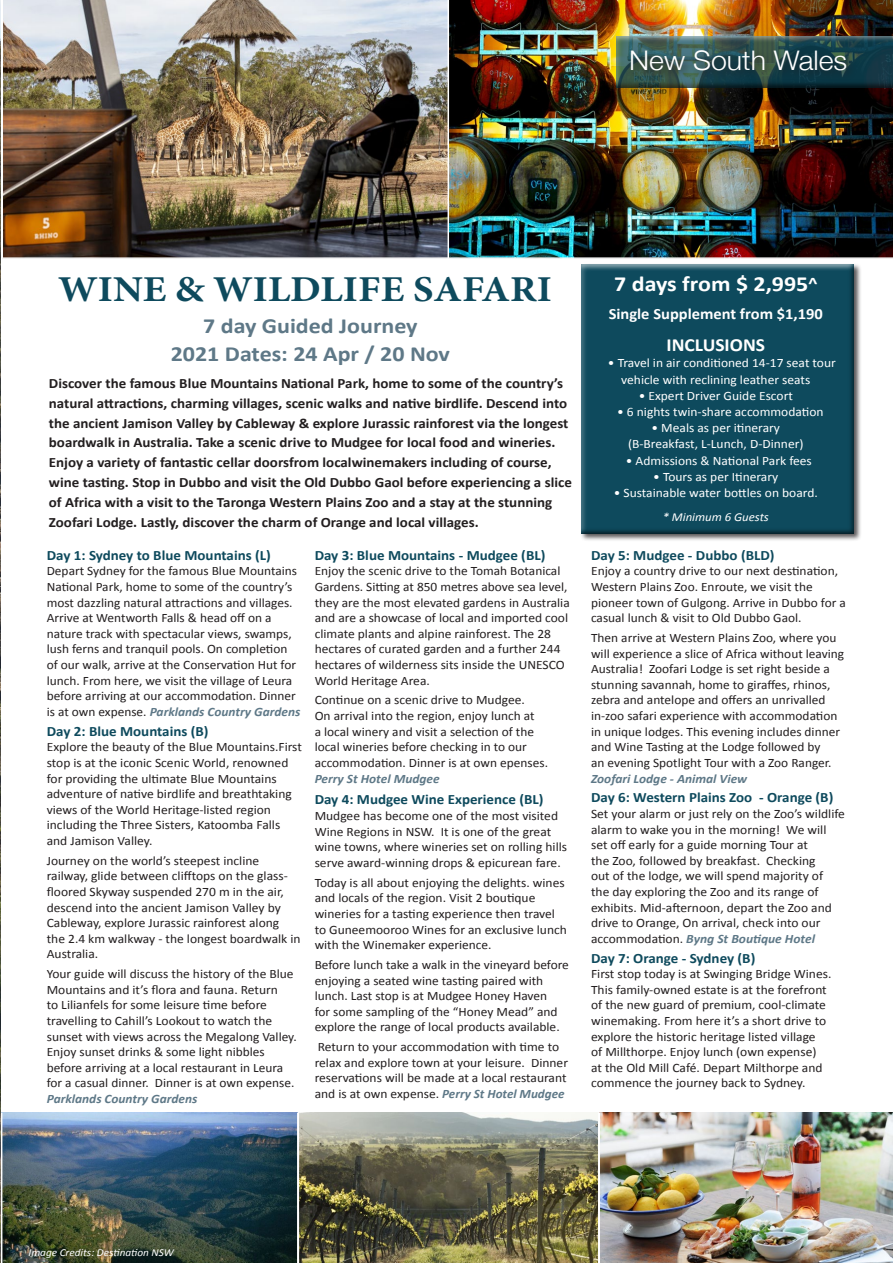
<style>
.page{position:relative;width:893px;height:1263px;background:#fff}
.page>*{position:absolute;margin:0;border:0;box-sizing:border-box;transform-origin:0 0}
.t1{font:700 36.45px "Minion Pro";color:#0e4a5d;scale:1.11 1}
.t2{font:300 27px "Helvetica Neue";color:#fff;scale:1.06 1}
.t3{font:700 21.6px "Calibri";color:#5e7887;scale:1.11 1}
.t4{font:700 21.6px "Calibri";color:#fff;scale:1.11 1}
.t5{font:700 18.6px "Calibri";color:#fff;scale:1.05 1}
.t6{font:700 15.6px "Calibri";color:#fff;scale:1.05 1}
.t7{font:700 14.25px/19.8px "Calibri";color:#231f20;scale:1.05 1}
.t8{font:700 14.25px "Calibri";color:#0e4a5d;scale:1.05 1}
.t9{font:12.9px/15.6px "Calibri";color:#231f20;scale:1.05 1}
.t10{font:12.9px/15.6px "Calibri";color:#231f20;scale:1.04 1}
.t11{font:12.9px/16.2px "Calibri";color:#fff;scale:1.05 1}
.t12{font:italic 12.15px "Calibri";color:#fff;scale:1.05 1}
.t13{font:italic 10.65px "Calibri";color:#fff;scale:1.05 1}
.s1{font-weight:700;font-style:italic;color:#5e7887}
.s2{font-size:16.2px}
</style>
<div class="page">
<img style="left:0;top:0;width:1px;height:1263px">
<div style="left:580px;top:263px;width:281px;height:279px;background:#231f20;opacity:.75"></div>
<div style="left:581px;top:264px;width:275px;height:272px;background:#0e4a5d"></div>
<img style="left:2px;top:0;width:446px;height:259px">
<img style="left:448px;top:0;width:445px;height:259px">
<div style="left:615px;top:35px;width:278px;height:53px;background:#231f20;opacity:.75"></div>
<div style="left:626px;top:45px;width:231px;height:37px;background:#231f20;opacity:.75"></div>
<img style="left:1px;top:1112px;width:297px;height:151px">
<img style="left:299px;top:1112px;width:299px;height:151px">
<img style="left:599px;top:1112px;width:294px;height:151px">
<p class="t2" style="left:629px;top:39px;width:207px">New South Wales</p>
<p class="t1" style="left:58px;top:264px;width:447px">WINE &amp; WILDLIFE SAFARI</p>
<p class="t3" style="left:203px;top:312px;width:195px">7 day Guided Journey</p>
<p class="t3" style="left:171px;top:341px;width:253px">2021 Dates: 24 Apr / 20 Nov</p>
<p class="t7" style="left:49px;top:372px;width:500px">Discover the famous Blue Mountains National Park, home to some of the country’s natural attractions, charming villages, scenic walks and native birdlife. Descend into the ancient Jamison Valley by Cableway &amp; explore Jurassic rainforest via the longest boardwalk in Australia. Take a scenic drive to Mudgee for local food and wineries.<br>Enjoy a variety of fantastic cellar doorsfrom localwinemakers including of course, wine tasting. Stop in Dubbo and visit the Old Dubbo Gaol before experiencing a slice of Africa with a visit to the Taronga Western Plains Zoo and a stay at the stunning Zoofari Lodge. Lastly, discover the charm of Orange and local villages.</p>
<p class="t8" style="left:47px;top:546px;width:215px">Day 1: Sydney to Blue Mountains (L)</p>
<p class="t10" style="left:47px;top:563px;width:245px">Depart Sydney for the famous Blue Mountains National Park, home to some of the country’s most dazzling natural attractions and villages.<br>Arrive at Wentworth Falls &amp; head off on a nature track with spectacular views, swamps, lush ferns and tranquil pools. On completion of our walk, arrive at the Conservation Hut for lunch. From here, we visit the village of Leura before arriving at our accommodation. Dinner is at own expense. <span class="s1">Parklands Country Gardens</span></p>
<p class="t8" style="left:47px;top:722px;width:156px">Day 2: Blue Mountains (B)</p>
<p class="t9" style="left:47px;top:739px;width:244px">Explore the beauty of the Blue Mountains.First stop is at the iconic Scenic World, renowned for providing the ultimate Blue Mountains adventure of native birdlife and breathtaking views of the World Heritage-listed region including the Three Sisters, Katoomba Falls and Jamison Valley.</p>
<p class="t9" style="left:47px;top:852px;width:243px">Journey on the world’s steepest incline railway, glide between clifftops on the glass&shy;floored Skyway suspended 270 m in the air, descend into the ancient Jamison Valley by Cableway, explore Jurassic rainforest along the 2.4 km walkway - the longest boardwalk in Australia.</p>
<p class="t9" style="left:47px;top:965px;width:240px">Your guide will discuss the history of the Blue Mountains and it’s flora and fauna. Return<br>to Lilianfels for some leisure time before travelling to Cahill’s Lookout to watch the sunset with views across the Megalong Valley.<br>Enjoy sunset drinks &amp; some light nibbles before arriving at a local restaurant in Leura for a casual dinner. Dinner is at own expense.<br><span class="s1">Parklands Country Gardens</span></p>
<p class="t8" style="left:315px;top:546px;width:221px">Day 3: Blue Mountains - Mudgee (BL)</p>
<p class="t10" style="left:315px;top:563px;width:247px">Enjoy the scenic drive to the Tomah Botanical Gardens. Sitting at 850 metres above sea level, they are the most elevated gardens in Australia and are a showcase of local and imported cool climate plants and alpine rainforest. The 28 hectares of curated garden and a further 244 hectares of wilderness sits inside the UNESCO World Heritage Area.</p>
<p class="t9" style="left:315px;top:692px;width:224px">Continue on a scenic drive to Mudgee.<br>On arrival into the region, enjoy lunch at<br>a local winery and visit a selection of the local wineries before checking in to our accommodation. Dinner is at own epenses.<br><span class="s1">Perry St Hotel Mudgee</span></p>
<p class="t8" style="left:315px;top:791px;width:219px">Day 4: Mudgee Wine Experience (BL)</p>
<p class="t9" style="left:315px;top:807px;width:233px">Mudgee has become one of the most visited<br>Wine Regions in NSW. It is one of the great</p>
<p class="t9" style="left:315px;top:838px;width:242px">wine towns, where wineries set on rolling hills serve award-winning drops &amp; epicurean fare.</p>
<p class="t9" style="left:315px;top:874px;width:242px">Today is all about enjoying the delights. wines and locals of the region. Visit 2 boutique wineries for a tasting experience then travel to Guneemooroo Wines for an exclusive lunch with the Winemaker experience.</p>
<p class="t10" style="left:315px;top:956px;width:246px">Before lunch take a walk in the vineyard before enjoying a seated wine tasting paired with lunch. Last stop is at Mudgee Honey Haven<br>for some sampling of the “Honey Mead” and explore the range of local products available.</p>
<p class="t9" style="left:315px;top:1038px;width:243px">Return to your accommodation with time to relax and explore town at your leisure. Dinner reservations will be made at a local restaurant and is at own expense. <span class="s1">Perry St Hotel Mudgee</span></p>
<p class="t4" style="left:614px;top:270px;width:185px">7 days from $ 2,995<span class="s2">^</span></p>
<p class="t6" style="left:609px;top:304px;width:206px">Single Supplement from $1,190</p>
<p class="t5" style="left:666px;top:333px;width:95px">INCLUSIONS</p>
<p class="t11" style="left:621px;top:354px;width:206px;text-indent:-13px">• Travel in air conditioned 14-17 seat tour vehicle with reclining leather seats</p>
<p class="t11" style="left:639px;top:387px;width:148px">• Expert Driver Guide Escort</p>
<p class="t11" style="left:617px;top:403px;width:198px">• 6 nights twin-share accommodation</p>
<p class="t11" style="left:651px;top:419px;width:124px">• Meals as per itinerary</p>
<p class="t11" style="left:628px;top:435px;width:169px">(B-Breakfast, L-Lunch, D-Dinner)</p>
<p class="t11" style="left:626px;top:452px;width:179px">• Admissions &amp; National Park fees</p>
<p class="t11" style="left:653px;top:468px;width:121px">• Tours as per Itinerary</p>
<p class="t11" style="left:614px;top:484px;width:196px">• Sustainable water bottles on board.</p>
<p class="t12" style="left:663px;top:509px;width:103px">* Minimum 6 Guests</p>
<p class="t8" style="left:591px;top:546px;width:176px">Day 5: Mudgee - Dubbo (BLD)</p>
<p class="t9" style="left:591px;top:563px;width:244px">Enjoy a country drive to our next destination, Western Plains Zoo. Enroute, we visit the pioneer town of Gulgong. Arrive in Dubbo for a casual lunch &amp; visit to Old Dubbo Gaol.</p>
<p class="t10" style="left:591px;top:629px;width:245px">Then arrive at Western Plains Zoo, where you will experience a slice of Africa without leaving Australia! Zoofari Lodge is set right beside a stunning savannah, home to giraffes, rhinos, zebra and antelope and offers an unrivalled in-zoo safari experience with accommodation in unique lodges. This evening includes dinner and Wine Tasting at the Lodge followed by<br>an evening Spotlight Tour with a Zoo Ranger.<br><span class="s1">Zoofari Lodge - Animal View</span></p>
<p class="t8" style="left:591px;top:789px;width:232px">Day 6: Western Plains Zoo - Orange (B)</p>
<p class="t9" style="left:591px;top:805px;width:243px">Set your alarm or just rely on the Zoo’s wildlife alarm to wake you in the morning! We will set off early for a guide morning Tour at<br>the Zoo, followed by breakfast. Checking<br>out of the lodge, we will spend majority of<br>the day exploring the Zoo and its range of exhibits. Mid-afternoon, depart the Zoo and drive to Orange, On arrival, check into our accommodation. <span class="s1">Byng St Boutique Hotel</span></p>
<p class="t8" style="left:591px;top:949px;width:158px">Day 7: Orange - Sydney (B)</p>
<p class="t9" style="left:591px;top:965px;width:230px">First stop today is at Swinging Bridge Wines.<br>This family-owned estate is at the forefront of the new guard of premium, cool-climate winemaking. From here it’s a short drive to explore the historic heritage listed village<br>of Millthorpe. Enjoy lunch (own expense)<br>at the Old Mill Café. Depart Milthorpe and commence the journey back to Sydney.</p>
<p class="t13" style="left:29px;top:1245px;width:140px">Image Credits: Destination NSW</p>
</div>
